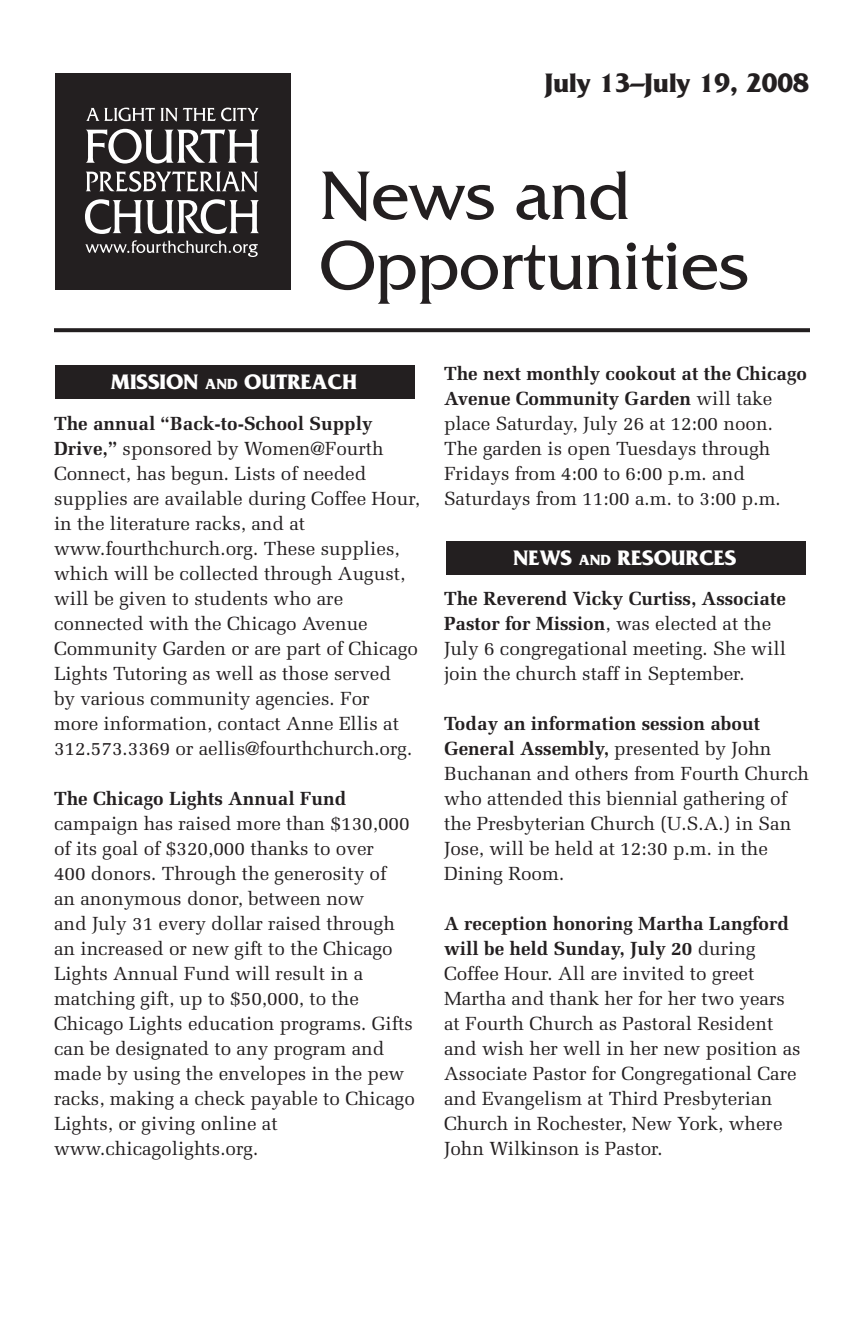
<style>
.page{position:relative;width:864px;height:1332px;background:#fff}
.page>*{position:absolute;margin:0;border:0;box-sizing:border-box;transform-origin:0 0}
.t1{font:72px "Friz Quadrata Std";color:#231f20}
.t2{font:700 28px "Friz Quadrata Std";color:#231f20}
.t3{font:700 22px "Friz Quadrata Std";color:#fff}
.t4{font:19px/25px "Melior LT Std";color:#231f20}
.s1{font-size:15.4px}
.s2{font-weight:700}
</style>
<div class="page">
<div style="left:55px;top:73px;width:235px;height:216px;background:#231f20"></div>
<svg style="left:86px;top:129px;width:173px;height:35px"></svg>
<svg style="left:86px;top:171px;width:172px;height:21px"></svg>
<svg style="left:85px;top:199px;width:174px;height:35px"></svg>
<svg style="left:86px;top:108px;width:173px;height:14px;background:#5e5b5b"></svg>
<svg style="left:85px;top:240px;width:173px;height:17px;background:#4f4c4d"></svg>
<svg style="left:54px;top:328px;width:756px;height:4px;background:#2d292a"></svg>
<div style="left:446px;top:541px;width:360px;height:34px;background:#231f20"></div>
<div style="left:55px;top:365px;width:360px;height:33px;background:#231f20"></div>
<p class="t2" style="left:545px;top:67px;width:266px">JULY 13–JULY 19, 2008</p>
<p class="t1" style="left:320px;top:155px;width:313px">News and</p>
<p class="t1" style="left:320px;top:225px;width:431px">Opportunities</p>
<p class="t3" style="left:111px;top:369px;width:248px">MISSION <span class="s1">AND</span> OUTREACH</p>
<p class="t4" style="left:54px;top:411px;width:367px"><span class="s2">The annual “Back-to-School Supply Drive,”</span> sponsored by Women@Fourth Connect, has begun. Lists of needed supplies are available during Coffee Hour, in the literature racks, and at</p>
<p class="t4" style="left:54px;top:536px;width:366px">www.fourthchurch.org. These supplies, which will be collected through August, will be given to students who are connected with the Chicago Avenue Community Garden or are part of Chicago Lights Tutoring as well as those served<br>by various community agencies. For more information, contact Anne Ellis at 312.573.3369 or aellis@fourthchurch.org.</p>
<p class="t4" style="left:54px;top:786px;width:363px"><span class="s2">The Chicago Lights Annual Fund </span>campaign has raised more than $130,000 of its goal of $320,000 thanks to over<br>400 donors. Through the generosity of<br>an anonymous donor, between now<br>and July 31 every dollar raised through an increased or new gift to the Chicago Lights Annual Fund will result in a matching gift, up to $50,000, to the Chicago Lights education programs. Gifts can be designated to any program and made by using the envelopes in the pew racks, making a check payable to Chicago Lights, or giving online at</p>
<p class="t4" style="left:54px;top:1136px;width:206px">www.chicagolights.org.</p>
<p class="t4" style="left:444px;top:361px;width:365px"><span class="s2">The next monthly cookout at the Chicago Avenue Community Garden</span> will take place Saturday, July 26 at 12:00 noon.<br>The garden is open Tuesdays through Fridays from 4:00 to 6:00 p.m. and Saturdays from 11:00 a.m. to 3:00 p.m.</p>
<p class="t3" style="left:513px;top:546px;width:225px">NEWS <span class="s1">AND</span> RESOURCES</p>
<p class="t4" style="left:444px;top:586px;width:343px"><span class="s2">The Reverend Vicky Curtiss, Associate Pastor for Mission</span>, was elected at the July 6 congregational meeting. She will join the church staff in September.</p>
<p class="t4" style="left:444px;top:711px;width:367px"><span class="s2">Today an information session about General Assembly,</span> presented by John Buchanan and others from Fourth Church who attended this biennial gathering of the Presbyterian Church (U.S.A.) in San Jose, will be held at 12:30 p.m. in the Dining Room.</p>
<p class="t4" style="left:444px;top:911px;width:358px"><span class="s2">A reception honoring Martha Langford will be held Sunday, July 20</span> during Coffee Hour. All are invited to greet Martha and thank her for her two years at Fourth Church as Pastoral Resident and wish her well in her new position as Associate Pastor for Congregational Care and Evangelism at Third Presbyterian Church in Rochester, New York, where John Wilkinson is Pastor.</p>
</div>
